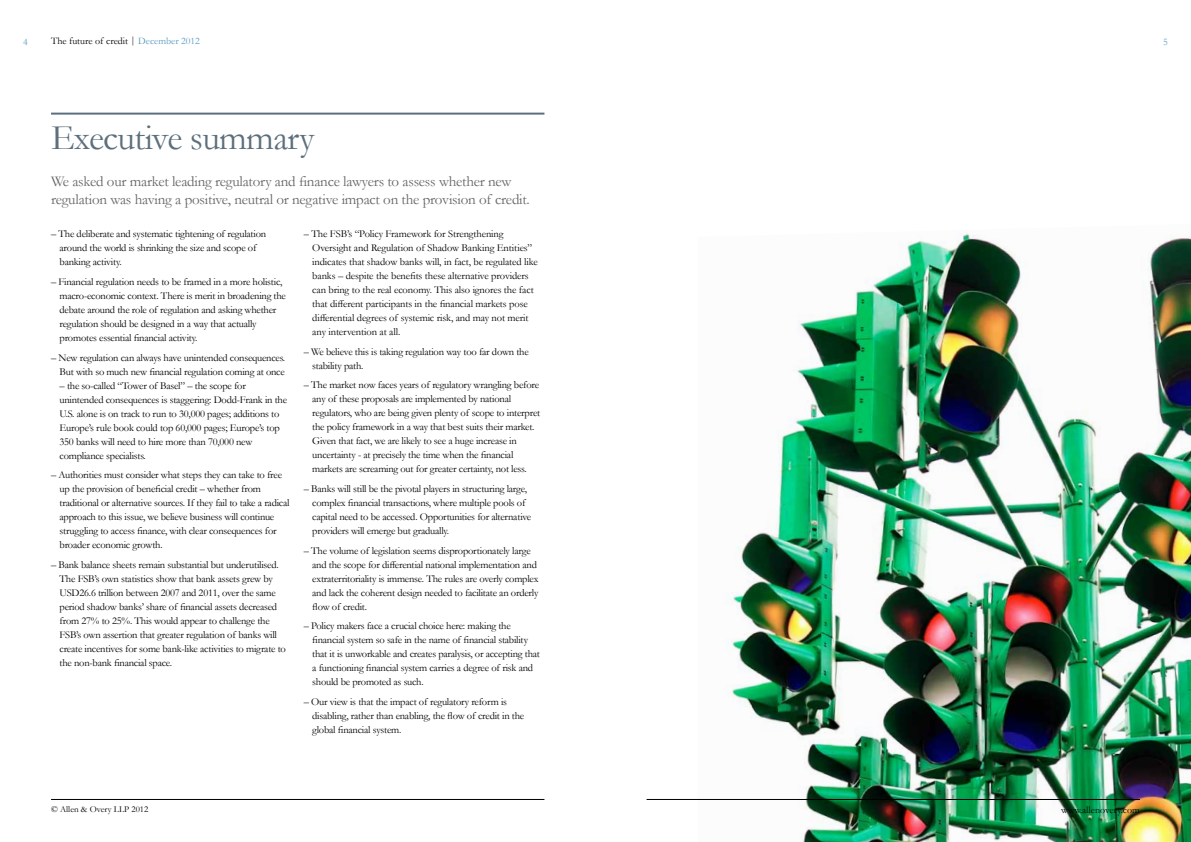
<style>
.page{position:relative;width:1191px;height:842px;background:#fff}
.page>*{position:absolute;margin:0;border:0;box-sizing:border-box;transform-origin:0 0}
.t1{font:36px "Garamond AO";letter-spacing:-.02em;color:#5c6f7c}
.t2{font:15px/18px "Garamond AO";letter-spacing:-.015em;color:#636466}
.t3{font:10.5px/14px "Garamond AO";letter-spacing:-.02em;color:#000}
.t4{font:10px "Garamond AO";color:#000}
.t5{font:10px "Garamond AO";color:#569bbe}
.t6{font:9px "Garamond AO";color:#000}
.s1{color:#569bbe}
</style>
<div class="page">
<img style="left:727px;top:232px;width:464px;height:610px">
<hr style="left:51px;top:113px;width:493px;height:2px;background:#5c6f7c">
<hr style="left:646px;top:799px;width:494px;height:1px;background:#000">
<hr style="left:51px;top:799px;width:493px;height:1px;background:#000">
<p class="t5" style="left:23px;top:35px;width:6px">4</p>
<p class="t4" style="left:51px;top:35px;width:150px">The future of credit | <span class="s1">December 2012</span></p>
<p class="t5" style="left:1163px;top:35px;width:6px">5</p>
<h1 class="t1" style="left:51px;top:113px;width:265px">Executive summary</h1>
<h2 class="t2" style="left:51px;top:172px;width:480px">We asked our market leading regulatory and finance lawyers to assess whether new regulation was having a positive, neutral or negative impact on the provision of credit.</h2>
<p class="t3" style="left:60px;top:227px;width:208px;text-indent:-9px">– The deliberate and systematic tightening of regulation around the world is shrinking the size and scope of banking activity.</p>
<p class="t3" style="left:60px;top:274px;width:228px;text-indent:-9px">– Financial regulation needs to be framed in a more holistic, macro-economic context. There is merit in broadening the debate around the role of regulation and asking whether regulation should be designed in a way that actually promotes essential financial activity.</p>
<p class="t3" style="left:51px;top:350px;width:236px;text-align:right">– New regulation can always have unintended consequences.<br>But with so much new financial regulation coming at once</p>
<p class="t3" style="left:60px;top:378px;width:229px">– the so-called “Tower of Basel” – the scope for unintended consequences is staggering: Dodd-Frank in the U.S. alone is on track to run to 30,000 pages; additions to Europe’s rule book could top 60,000 pages; Europe’s top 350 banks will need to hire more than 70,000 new compliance specialists.</p>
<p class="t3" style="left:60px;top:468px;width:231px;text-indent:-9px">– Authorities must consider what steps they can take to free up the provision of beneficial credit – whether from traditional or alternative sources. If they fail to take a radical approach to this issue, we believe business will continue struggling to access finance, with clear consequences for broader economic growth.</p>
<p class="t3" style="left:60px;top:557px;width:228px;text-indent:-9px">– Bank balance sheets remain substantial but underutilised.<br>The FSB’s own statistics show that bank assets grew by USD26.6 trillion between 2007 and 2011, over the same period shadow banks’ share of financial assets decreased from 27% to 25%. This would appear to challenge the FSB’s own assertion that greater regulation of banks will create incentives for some bank-like activities to migrate to the non-bank financial space.</p>
<p class="t3" style="left:312px;top:227px;width:227px;text-indent:-9px">– The FSB’s “Policy Framework for Strengthening Oversight and Regulation of Shadow Banking Entities” indicates that shadow banks will, in fact, be regulated like banks – despite the benefits these alternative providers can bring to the real economy. This also ignores the fact that different participants in the financial markets pose differential degrees of systemic risk, and may not merit any intervention at all.</p>
<p class="t3" style="left:312px;top:344px;width:218px;text-indent:-9px">– We believe this is taking regulation way too far down the stability path.</p>
<p class="t3" style="left:312px;top:378px;width:229px;text-indent:-9px">– The market now faces years of regulatory wrangling before any of these proposals are implemented by national regulators, who are being given plenty of scope to interpret the policy framework in a way that best suits their market.<br>Given that fact, we are likely to see a huge increase in uncertainty - at precisely the time when the financial markets are screaming out for greater certainty, not less.</p>
<p class="t3" style="left:312px;top:481px;width:220px;text-indent:-9px">– Banks will still be the pivotal players in structuring large, complex financial transactions, where multiple pools of capital need to be accessed. Opportunities for alternative providers will emerge but gradually.</p>
<p class="t3" style="left:312px;top:543px;width:228px;text-indent:-9px">– The volume of legislation seems disproportionately large and the scope for differential national implementation and extraterritoriality is immense. The rules are overly complex and lack the coherent design needed to facilitate an orderly flow of credit.</p>
<p class="t3" style="left:312px;top:619px;width:229px;text-indent:-9px">– Policy makers face a crucial choice here: making the financial system so safe in the name of financial stability that it is unworkable and creates paralysis, or accepting that a functioning financial system carries a degree of risk and should be promoted as such.</p>
<p class="t3" style="left:312px;top:694px;width:213px;text-indent:-9px">– Our view is that the impact of regulatory reform is disabling, rather than enabling, the flow of credit in the global financial system.</p>
<p class="t6" style="left:51px;top:803px;width:99px">© Allen &amp; Overy LLP 2012</p>
<p class="t4" style="left:1061px;top:803px;width:80px">www.allenovery.com</p>
</div>
